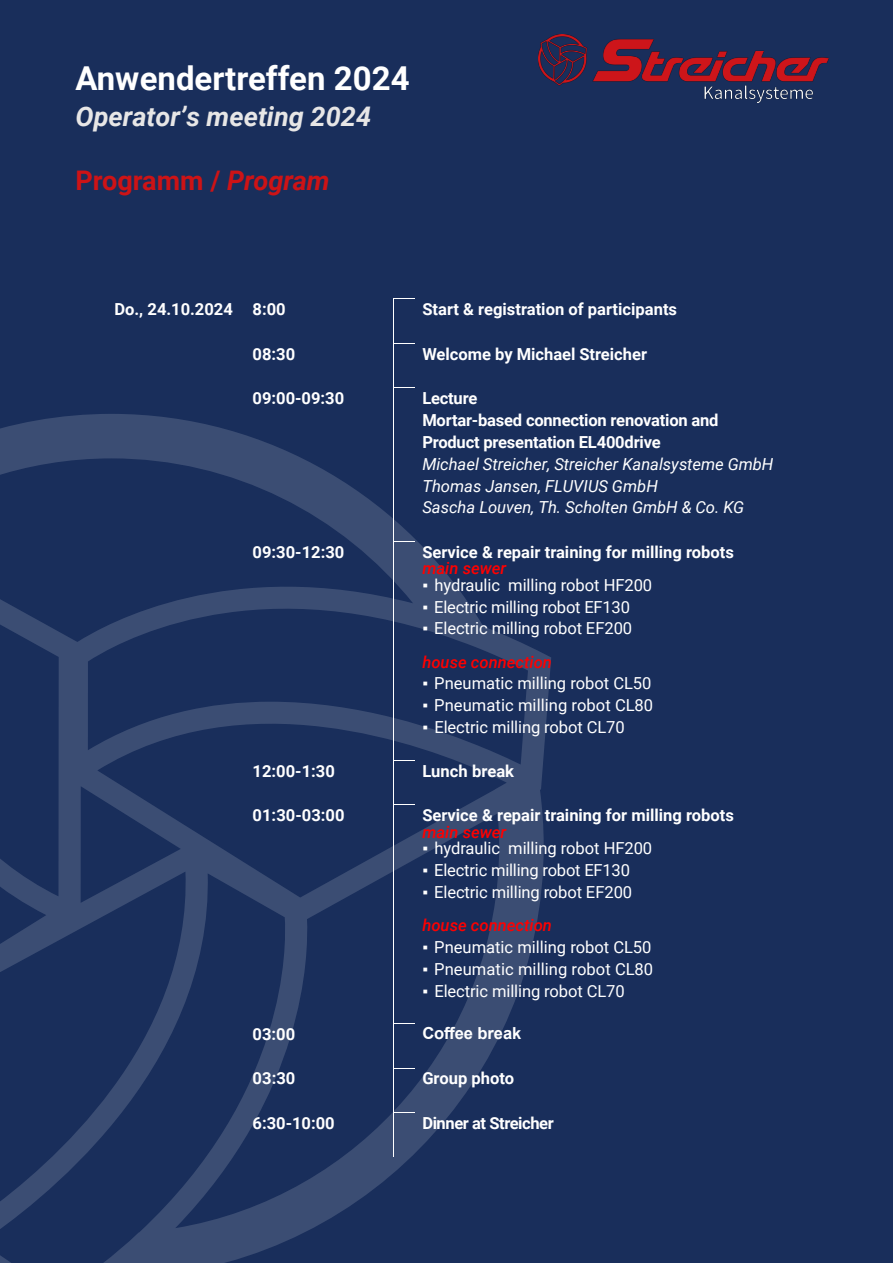
<style>
.page{position:relative;width:893px;height:1263px;background:#192e5b}
.page>*{position:absolute;margin:0;border:0;box-sizing:border-box;transform-origin:0 0}
.t1{font:700 33px "Roboto";color:#fff}
.t2{font:italic 700 27px "Roboto";color:#e7e6e6}
.t3{font:700 27px "Roboto";color:#cd1316}
.t4{font:16.5px/33.2px "Roboto";letter-spacing:-.005em;color:#fff}
.t5{font:700 16.5px/21.9px "Roboto";color:#fff}
.t6{font:italic 16.5px/21.8px "Roboto";color:#fff}
.t7{font:italic 500 16.5px "Roboto";color:#f00}
.t8{font:700 16.5px "Roboto";letter-spacing:-.025em;color:#fff}
.t9{font:700 16.5px "Arial";letter-spacing:-.005em;color:#fff}
.s1{font-style:italic}
.s2{font-family:"Arial"}
.s3{font-weight:500;font-style:italic;color:#f00}
</style>
<div class="page">
<svg style="left:0;top:414px;width:551px;height:849px"></svg>
<img style="left:538px;top:35px;width:290px;height:68px">
<svg style="left:393px;top:298px;width:21px;height:1px"></svg>
<hr style="left:393px;top:299px;width:1px;height:44px;background:#fff">
<svg style="left:394px;top:343px;width:20px;height:1px"></svg>
<hr style="left:393px;top:343px;width:1px;height:44px;background:#fff">
<svg style="left:393px;top:387px;width:21px;height:1px"></svg>
<hr style="left:393px;top:388px;width:1px;height:153px;background:#fff">
<svg style="left:393px;top:541px;width:21px;height:1px"></svg>
<hr style="left:393px;top:542px;width:1px;height:218px;background:#fff">
<svg style="left:394px;top:760px;width:20px;height:1px"></svg>
<hr style="left:393px;top:760px;width:1px;height:44px;background:#fff">
<svg style="left:393px;top:804px;width:21px;height:1px"></svg>
<hr style="left:393px;top:805px;width:1px;height:218px;background:#fff">
<svg style="left:393px;top:1023px;width:21px;height:1px"></svg>
<hr style="left:393px;top:1024px;width:1px;height:44px;background:#fff">
<svg style="left:394px;top:1068px;width:20px;height:1px"></svg>
<hr style="left:393px;top:1068px;width:1px;height:44px;background:#fff">
<svg style="left:393px;top:1112px;width:21px;height:1px"></svg>
<hr style="left:393px;top:1113px;width:1px;height:43px;background:#fff">
<h1 class="t1" style="left:75px;top:66px;width:336px">Anwendertreffen 2024</h1>
<h2 class="t2" style="left:75px;top:106px;width:297px">Operator’s meeting 2024</h2>
<h2 class="t3" style="left:75px;top:170px;width:256px">Programm / <span class="s1">Program</span></h2>
<p class="t5" style="left:114px;top:300px;width:173px">Do., 24.10.2024 8:00</p>
<p class="t5" style="left:422px;top:300px;width:256px">Start &amp; registration of participants</p>
<p class="t5" style="left:253px;top:345px;width:44px">08:30</p>
<p class="t5" style="left:422px;top:345px;width:226px">Welcome by Michael Streicher</p>
<p class="t5" style="left:253px;top:389px;width:93px">09:00-09:30</p>
<p class="t5" style="left:422px;top:389px;width:298px">Lecture<br>Mortar-based connection renovation and<br>Product presentation EL400drive</p>
<p class="t6" style="left:422px;top:455px;width:352px">Michael Streicher, Streicher Kanalsysteme GmbH<br>Thomas Jansen, FLUVIUS GmbH<br>Sascha Louven, Th. Scholten GmbH &amp; Co. KG</p>
<p class="t5" style="left:253px;top:542px;width:93px">09:30-12:30</p>
<p class="t5" style="left:422px;top:542px;width:313px">Service &amp; repair training for milling robots</p>
<p class="t7" style="left:422px;top:562px;width:85px">main sewer</p>
<p class="t4" style="left:422px;top:570px;width:231px"><span class="s2">▪</span> hydraulic milling robot HF200</p>
<p class="t4" style="left:422px;top:592px;width:209px"><span class="s2">▪</span> Electric milling robot EF130</p>
<p class="t4" style="left:422px;top:614px;width:211px"><span class="s2">▪</span> Electric milling robot EF200 <span class="s3">house connection</span></p>
<p class="t4" style="left:422px;top:669px;width:231px"><span class="s2">▪</span> Pneumatic milling robot CL50</p>
<p class="t4" style="left:422px;top:690px;width:232px"><span class="s2">▪</span> Pneumatic milling robot CL80</p>
<p class="t4" style="left:422px;top:712px;width:204px"><span class="s2">▪</span> Electric milling robot CL70</p>
<p class="t5" style="left:253px;top:761px;width:84px">12:00-1:30</p>
<p class="t5" style="left:422px;top:761px;width:93px">Lunch break</p>
<p class="t5" style="left:253px;top:806px;width:94px">01:30-03:00</p>
<p class="t5" style="left:422px;top:806px;width:313px">Service &amp; repair training for milling robots</p>
<p class="t7" style="left:422px;top:825px;width:85px">main sewer</p>
<p class="t4" style="left:422px;top:833px;width:231px"><span class="s2">▪</span> hydraulic milling robot HF200</p>
<p class="t4" style="left:422px;top:855px;width:209px"><span class="s2">▪</span> Electric milling robot EF130</p>
<p class="t4" style="left:422px;top:877px;width:211px"><span class="s2">▪</span> Electric milling robot EF200 <span class="s3">house connection</span></p>
<p class="t4" style="left:422px;top:932px;width:231px"><span class="s2">▪</span> Pneumatic milling robot CL50</p>
<p class="t4" style="left:422px;top:954px;width:232px"><span class="s2">▪</span> Pneumatic milling robot CL80</p>
<p class="t4" style="left:422px;top:976px;width:204px"><span class="s2">▪</span> Electric milling robot CL70</p>
<p class="t5" style="left:253px;top:1025px;width:44px">03:00</p>
<p class="t9" style="left:422px;top:1027px;width:101px">Coffee break</p>
<p class="t5" style="left:253px;top:1069px;width:44px">03:30</p>
<p class="t5" style="left:422px;top:1069px;width:93px">Group photo</p>
<p class="t5" style="left:253px;top:1114px;width:84px">6:30-10:00</p>
<p class="t8" style="left:422px;top:1116px;width:133px">Dinner at Streicher</p>
</div>
